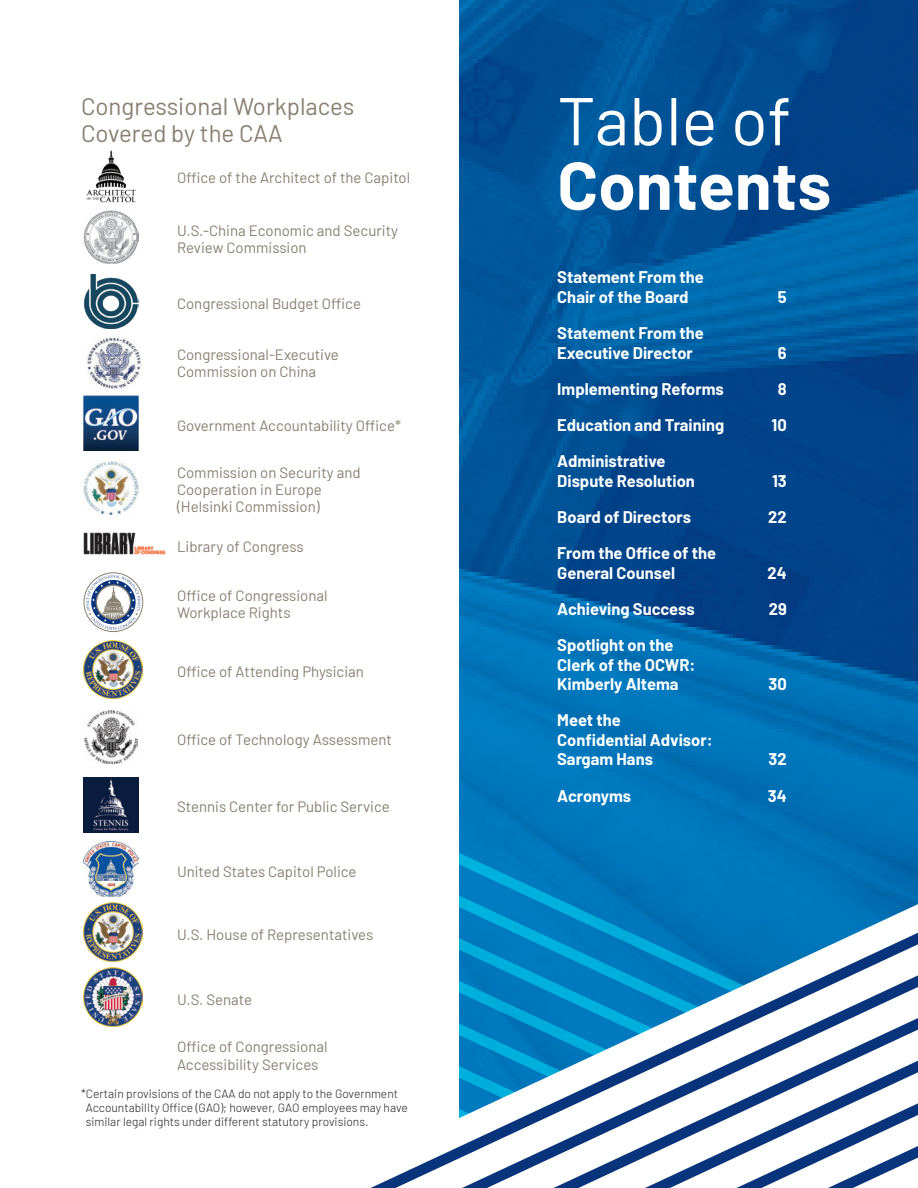
<style>
.page{position:relative;width:918px;height:1188px;background:#fff}
.page>*{position:absolute;margin:0;border:0;box-sizing:border-box;transform-origin:0 0}
.t1{font:700 67.5px/64.5px "Barlow";color:#fff}
.t2{font:24px/27px "Barlow";color:#887f6f}
.t3{font:700 16.5px/19.5px "Barlow";color:#fff}
.t4{font:15px/17.2px "Barlow";color:#887f6f}
.t5{font:300 12px/14.2px "Barlow";color:#231f20}
.s1{font-weight:400}
</style>
<div class="page">
<img style="left:459px;top:0;width:459px;height:760px">
<svg style="left:459px;top:760px;width:459px;height:43px;background:#0074b9"></svg>
<svg style="left:459px;top:803px;width:459px;height:43px;background:#0074b8"></svg>
<svg style="left:459px;top:846px;width:459px;height:40px;background:#0076ba"></svg>
<svg style="left:459px;top:886px;width:459px;height:43px;background:#087fbf"></svg>
<svg style="left:459px;top:929px;width:459px;height:42px"></svg>
<svg style="left:459px;top:971px;width:459px;height:43px"></svg>
<svg style="left:459px;top:1014px;width:459px;height:43px"></svg>
<svg style="left:459px;top:1057px;width:459px;height:42px"></svg>
<svg style="left:371px;top:1099px;width:547px;height:89px"></svg>
<img style="left:86px;top:150px;width:50px;height:53px">
<img style="left:84px;top:210px;width:54px;height:54px">
<img style="left:84px;top:274px;width:54px;height:55px">
<img style="left:87px;top:336px;width:55px;height:53px">
<img style="left:84px;top:396px;width:54px;height:54px">
<img style="left:84px;top:461px;width:54px;height:54px">
<img style="left:84px;top:533px;width:81px;height:21px">
<div style="left:84px;top:572px;width:59px;height:60px;border:1px solid #887f6f;border-radius:50%"></div>
<svg style="left:85px;top:574px;width:56px;height:57px"></svg>
<img style="left:84px;top:640px;width:58px;height:59px">
<img style="left:85px;top:711px;width:52px;height:53px">
<img style="left:84px;top:777px;width:54px;height:55px">
<img style="left:84px;top:842px;width:54px;height:54px">
<img style="left:84px;top:903px;width:58px;height:58px">
<img style="left:84px;top:968px;width:58px;height:59px">
<h2 class="t2" style="left:81px;top:91px;width:275px">Congressional Workplaces<br>Covered by the CAA</h2>
<p class="t4" style="left:177px;top:168px;width:235px">Office of the Architect of the Capitol</p>
<p class="t4" style="left:177px;top:221px;width:223px">U.S.-China Economic and Security<br>Review Commission</p>
<p class="t4" style="left:177px;top:294px;width:185px">Congressional Budget Office</p>
<p class="t4" style="left:177px;top:344px;width:163px">Congressional-Executive<br>Commission on China</p>
<p class="t4" style="left:177px;top:416px;width:225px">Government Accountability Office*</p>
<p class="t4" style="left:177px;top:463px;width:185px">Commission on Security and<br>Cooperation in Europe (Helsinki Commission)</p>
<p class="t4" style="left:177px;top:537px;width:128px">Library of Congress</p>
<p class="t4" style="left:177px;top:586px;width:152px">Office of Congressional<br>Workplace Rights</p>
<p class="t4" style="left:177px;top:662px;width:189px">Office of Attending Physician</p>
<p class="t4" style="left:177px;top:730px;width:216px">Office of Technology Assessment</p>
<p class="t4" style="left:177px;top:797px;width:214px">Stennis Center for Public Service</p>
<p class="t4" style="left:177px;top:861px;width:181px">United States Capitol Police</p>
<p class="t4" style="left:177px;top:925px;width:198px">U.S. House of Representatives</p>
<p class="t4" style="left:177px;top:990px;width:77px">U.S. Senate</p>
<p class="t4" style="left:177px;top:1037px;width:152px">Office of Congressional<br>Accessibility Services</p>
<p class="t5" style="left:86px;top:1086px;width:324px;text-indent:-5px">* Certain provisions of the CAA do not apply to the Government<br>Accountability Office (GAO); however, GAO employees may have similar legal rights under different statutory provisions.</p>
<h2 class="t1" style="left:557px;top:84px;width:275px"><span class="s1">Table of<br></span>Contents</h2>
<p class="t3" style="left:557px;top:266px;width:148px">Statement From the<br>Chair of the Board</p>
<p class="t3" style="left:557px;top:322px;width:148px">Statement From the<br>Executive Director</p>
<p class="t3" style="left:778px;top:286px;width:10px">5</p>
<p class="t3" style="left:778px;top:342px;width:10px">6</p>
<p class="t3" style="left:557px;top:378px;width:168px">Implementing Reforms</p>
<p class="t3" style="left:778px;top:378px;width:10px">8</p>
<p class="t3" style="left:557px;top:414px;width:168px">Education and Training</p>
<p class="t3" style="left:772px;top:414px;width:17px">10</p>
<p class="t3" style="left:557px;top:450px;width:139px">Administrative<br>Dispute Resolution</p>
<p class="t3" style="left:772px;top:470px;width:16px">13</p>
<p class="t3" style="left:557px;top:506px;width:135px">Board of Directors</p>
<p class="t3" style="left:768px;top:506px;width:20px">22</p>
<p class="t3" style="left:557px;top:542px;width:160px">From the Office of the<br>General Counsel</p>
<p class="t3" style="left:768px;top:562px;width:21px">24</p>
<p class="t3" style="left:557px;top:598px;width:139px">Achieving Success</p>
<p class="t3" style="left:769px;top:598px;width:20px">29</p>
<p class="t3" style="left:557px;top:634px;width:140px">Spotlight on the<br>Clerk of the OCWR:<br>Kimberly Altema</p>
<p class="t3" style="left:768px;top:673px;width:20px">30</p>
<p class="t3" style="left:557px;top:709px;width:157px">Meet the<br>Confidential Advisor:<br>Sargam Hans</p>
<p class="t3" style="left:769px;top:748px;width:20px">32</p>
<p class="t3" style="left:557px;top:785px;width:75px">Acronyms</p>
<p class="t3" style="left:768px;top:785px;width:20px">34</p>
</div>
